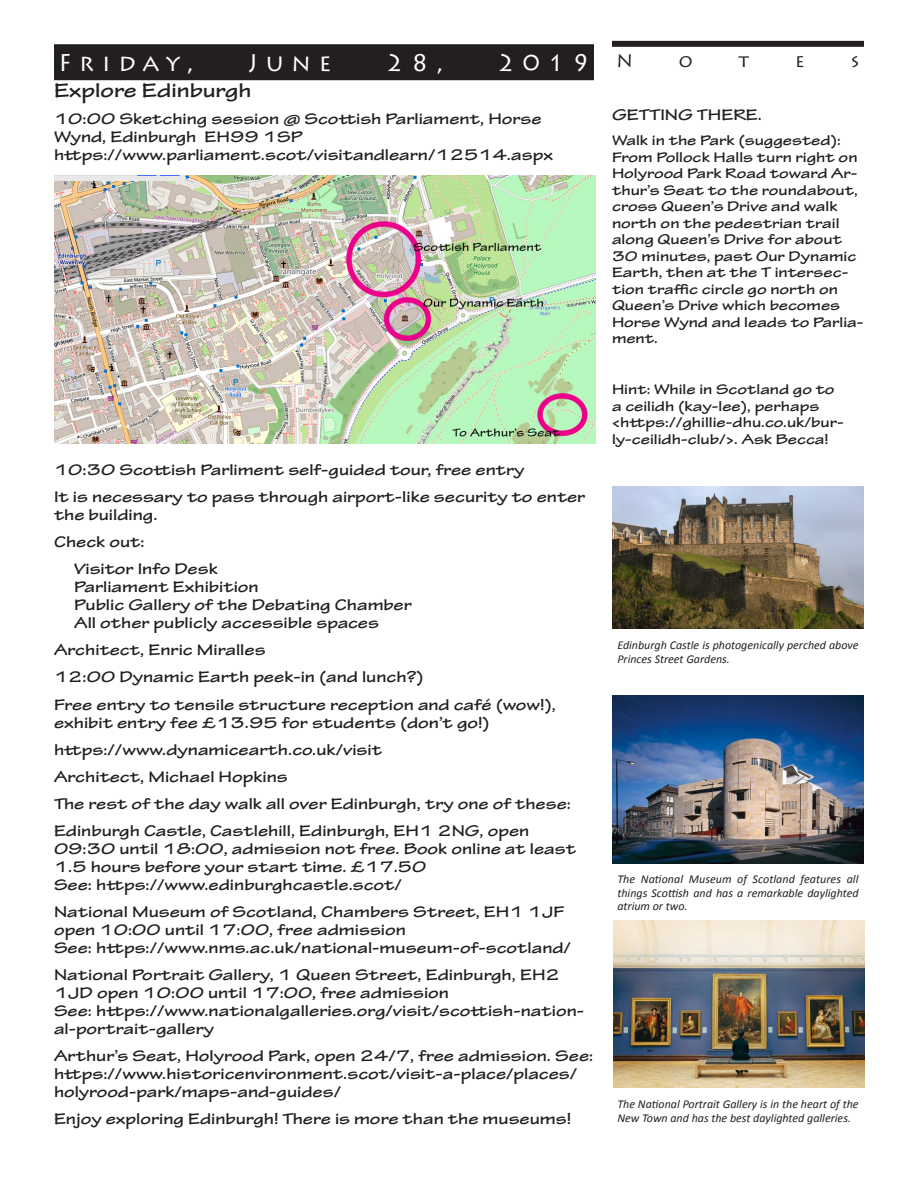
<style>
.page{position:relative;width:918px;height:1188px;background:#fff}
.page>*{position:absolute;margin:0;border:0;box-sizing:border-box;transform-origin:0 0}
.t1{font:24px "Lithos Pro";letter-spacing:.33em;color:#fff}
.text{font:700 expanded 21px "Tekton Pro";color:#231f20}
.sidetitle{font:18px "Lithos Pro";color:#231f20}
.text-2{font:700 expanded 16.5px/18px "Tekton Pro";color:#231f20}
.sidetext{font:700 expanded 15px/16.5px "Tekton Pro";color:#231f20}
.t2{font:italic 12px/13.5px "Calibri";color:#231f20}
</style>
<div class="page">
<div style="left:54px;top:44px;width:540px;height:36px;background:#231f20"></div>
<div style="left:612px;top:41px;width:252px;height:6px;background:#231f20"></div>
<img style="left:54px;top:176px;width:542px;height:268px">
<img style="left:612px;top:486px;width:251px;height:142px">
<img style="left:612px;top:695px;width:252px;height:168px">
<img style="left:613px;top:921px;width:251px;height:167px">
<p class="t1" style="left:58px;top:49px;width:136px">Friday,</p>
<p class="t1" style="left:248px;top:49px;width:85px">June</p>
<p class="t1" style="left:387px;top:49px;width:58px">28,</p>
<p class="t1" style="left:498px;top:49px;width:93px">2019</p>
<p class="text" style="left:54px;top:78px;width:199px">Explore Edinburgh</p>
<p class="text-2" style="left:54px;top:110px;width:501px">10:00 Sketching session @ Scottish Parliament, Horse<br>Wynd, Edinburgh EH99 1SP https://www.parliament.scot/visitandlearn/12514.aspx</p>
<p class="text-2" style="left:54px;top:461px;width:472px">10:30 Scottish Parliment self-guided tour, free entry</p>
<p class="text-2" style="left:54px;top:488px;width:533px">It is necessary to pass through airport-like security to enter the building.</p>
<p class="text-2" style="left:54px;top:533px;width:92px">Check out:</p>
<p class="text-2" style="left:74px;top:560px;width:339px">Visitor Info Desk<br>Parliament Exhibition<br>Public Gallery of the Debating Chamber<br>All other publicly accessible spaces</p>
<p class="text-2" style="left:54px;top:641px;width:213px">Architect, Enric Miralles</p>
<p class="text-2" style="left:54px;top:668px;width:371px">12:00 Dynamic Earth peek-in (and lunch?)</p>
<p class="text-2" style="left:54px;top:696px;width:503px">Free entry to tensile structure reception and café (wow!), exhibit entry fee £13.95 for students (don’t go!)</p>
<p class="text-2" style="left:54px;top:741px;width:330px">https://www.dynamicearth.co.uk/visit</p>
<p class="text-2" style="left:54px;top:768px;width:235px">Architect, Michael Hopkins</p>
<p class="text-2" style="left:54px;top:795px;width:519px">The rest of the day walk all over Edinburgh, try one of these:</p>
<p class="text-2" style="left:54px;top:822px;width:524px">Edinburgh Castle, Castlehill, Edinburgh, EH1 2NG, open 09:30 until 18:00, admission not free. Book online at least 1.5 hours before your start time. £17.50<br>See: https://www.edinburghcastle.scot/</p>
<p class="text-2" style="left:54px;top:903px;width:518px">National Museum of Scotland, Chambers Street, EH1 1JF open 10:00 until 17:00, free admission<br>See: https://www.nms.ac.uk/national-museum-of-scotland/</p>
<p class="text-2" style="left:54px;top:966px;width:532px">National Portrait Gallery, 1 Queen Street, Edinburgh, EH2<br>1JD open 10:00 until 17:00, free admission<br>See: https://www.nationalgalleries.org/visit/scottish-nation&shy;al-portrait-gallery</p>
<p class="text-2" style="left:54px;top:1047px;width:541px">Arthur’s Seat, Holyrood Park, open 24/7, free admission. See: https://www.historicenvironment.scot/visit-a-place/places/ holyrood-park/maps-and-guides/</p>
<p class="text-2" style="left:54px;top:1110px;width:519px">Enjoy exploring Edinburgh! There is more than the museums!</p>
<p class="sidetitle" style="left:616px;top:51px;width:18px">N</p>
<p class="sidetitle" style="left:679px;top:51px;width:15px">o</p>
<p class="sidetitle" style="left:739px;top:51px;width:12px">t</p>
<p class="sidetitle" style="left:795px;top:51px;width:11px">e</p>
<p class="sidetitle" style="left:851px;top:51px;width:10px">s</p>
<p class="text-2" style="left:612px;top:106px;width:152px">GETTING THERE.</p>
<p class="sidetext" style="left:612px;top:132px;width:253px">Walk in the Park (suggested):<br>From Pollock Halls turn right on<br>Holyrood Park Road toward Ar&shy;thur’s Seat to the roundabout, cross Queen’s Drive and walk north on the pedestrian trail along Queen’s Drive for about<br>30 minutes, past Our Dynamic<br>Earth, then at the T intersec&shy;tion traffic circle go north on<br>Queen’s Drive which becomes<br>Horse Wynd and leads to Parlia&shy;ment.</p>
<p class="sidetext" style="left:612px;top:382px;width:233px">Hint: While in Scotland go to a ceilidh (kay-lee), perhaps &lt;https://ghillie-dhu.co.uk/bur&shy;ly-ceilidh-club/&gt;. Ask Becca!</p>
<p class="t2" style="left:617px;top:638px;width:243px">Edinburgh Castle is photogenically perched above<br>Princes Street Gardens.</p>
<p class="t2" style="left:617px;top:872px;width:243px;text-align:justify">The National Museum of Scotland features all things Scottish and has a remarkable daylighted atrium or two.</p>
<p class="t2" style="left:617px;top:1097px;width:243px">The National Portrait Gallery is in the heart of the<br>New Town and has the best daylighted galleries.</p>
</div>
